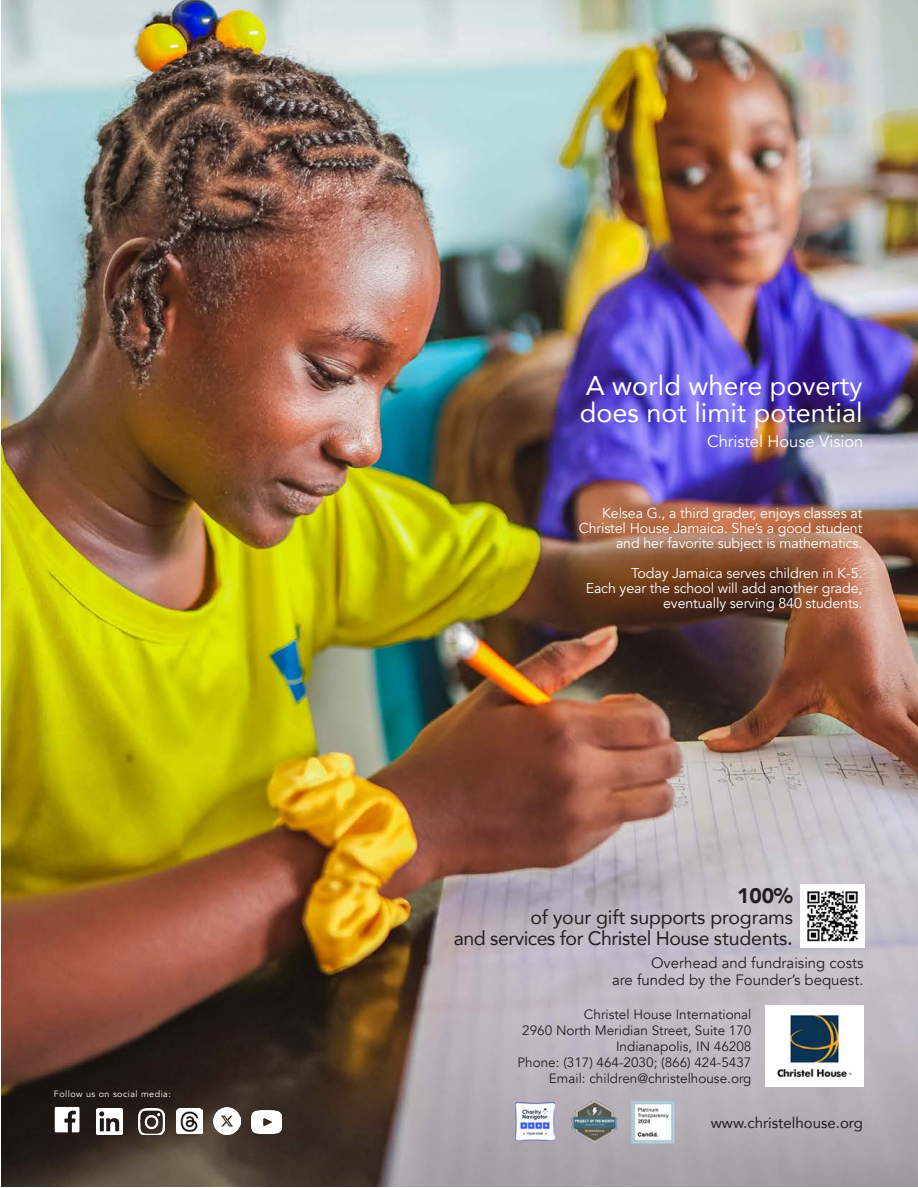
<style>
.page{position:relative;width:918px;height:1188px;background:#fff}
.page>*{position:absolute;margin:0;border:0;box-sizing:border-box;transform-origin:0 0}
.t1{font:27px "Avenir";color:#fff}
.t2{font:900 21px "Avenir";color:#231f20}
.t3{font:19.5px "Avenir";letter-spacing:-.01em;color:#231f20}
.t4{font:16.5px "Avenir";color:#fff}
.t5{font:15px "Avenir";color:#231f20}
.t6{font:15px "Avenir";color:#231f20}
.t7{font:14.25px "Avenir";letter-spacing:-.01em;color:#fff}
.t8{font:13.5px "Avenir";color:#231f20}
.t9{font:9px "Avenir";letter-spacing:.05em;color:#fff}
.s1{font-size:21px}
</style>
<div class="page">
<img style="left:1px;top:0;width:917px;height:1187px">
<img style="left:516px;top:1103px;width:38px;height:38px">
<img style="left:632px;top:1100px;width:43px;height:43px">
<img style="left:571px;top:1100px;width:46px;height:43px">
<img style="left:765px;top:1005px;width:99px;height:82px">
<img style="left:47px;top:1100px;width:39px;height:33px">
<img style="left:97px;top:1108px;width:26px;height:26px">
<img style="left:214px;top:1107px;width:27px;height:28px">
<img style="left:177px;top:1109px;width:25px;height:25px">
<img style="left:252px;top:1110px;width:30px;height:24px">
<img style="left:138px;top:1109px;width:27px;height:26px">
<img style="left:800px;top:884px;width:64px;height:64px">
<p class="t9" style="left:54px;top:1089px;width:118px">Follow us on social media:</p>
<p class="t1" style="left:586px;top:364px;width:278px">A world where poverty</p>
<p class="t1" style="left:580px;top:391px;width:284px">does not limit potential</p>
<p class="t4" style="left:707px;top:432px;width:158px">Christel House Vision</p>
<p class="t7" style="left:602px;top:504px;width:262px">Kelsea G., a third grader, enjoys classes at</p>
<p class="t7" style="left:579px;top:519px;width:285px">Christel House Jamaica. She’s a good student</p>
<p class="t7" style="left:616px;top:534px;width:248px">and her favorite subject is mathematics.</p>
<p class="t7" style="left:631px;top:564px;width:233px">Today Jamaica serves children in K-5.</p>
<p class="t7" style="left:586px;top:579px;width:278px">Each year the school will add another grade,</p>
<p class="t7" style="left:663px;top:594px;width:201px">eventually serving 840 students.</p>
<p class="t2" style="left:737px;top:877px;width:57px">100%</p>
<p class="t3" style="left:531px;top:901px;width:264px">of your gift supports programs</p>
<p class="t3" style="left:454px;top:922px;width:341px">and services for Christel House students<span class="s1">.</span></p>
<p class="t5" style="left:651px;top:954px;width:214px">Overhead and fundraising costs</p>
<p class="t5" style="left:612px;top:971px;width:253px">are funded by the Founder’s bequest.</p>
<p class="t8" style="left:584px;top:1006px;width:169px">Christel House International</p>
<p class="t8" style="left:522px;top:1022px;width:231px">2960 North Meridian Street, Suite 170</p>
<p class="t8" style="left:616px;top:1038px;width:137px">Indianapolis, IN 46208</p>
<p class="t8" style="left:518px;top:1054px;width:235px">Phone: (317) 464-2030; (866) 424-5437</p>
<p class="t8" style="left:549px;top:1071px;width:204px">Email: children@christelhouse.org</p>
<p class="t6" style="left:711px;top:1111px;width:154px">www.christelhouse.org</p>
</div>
